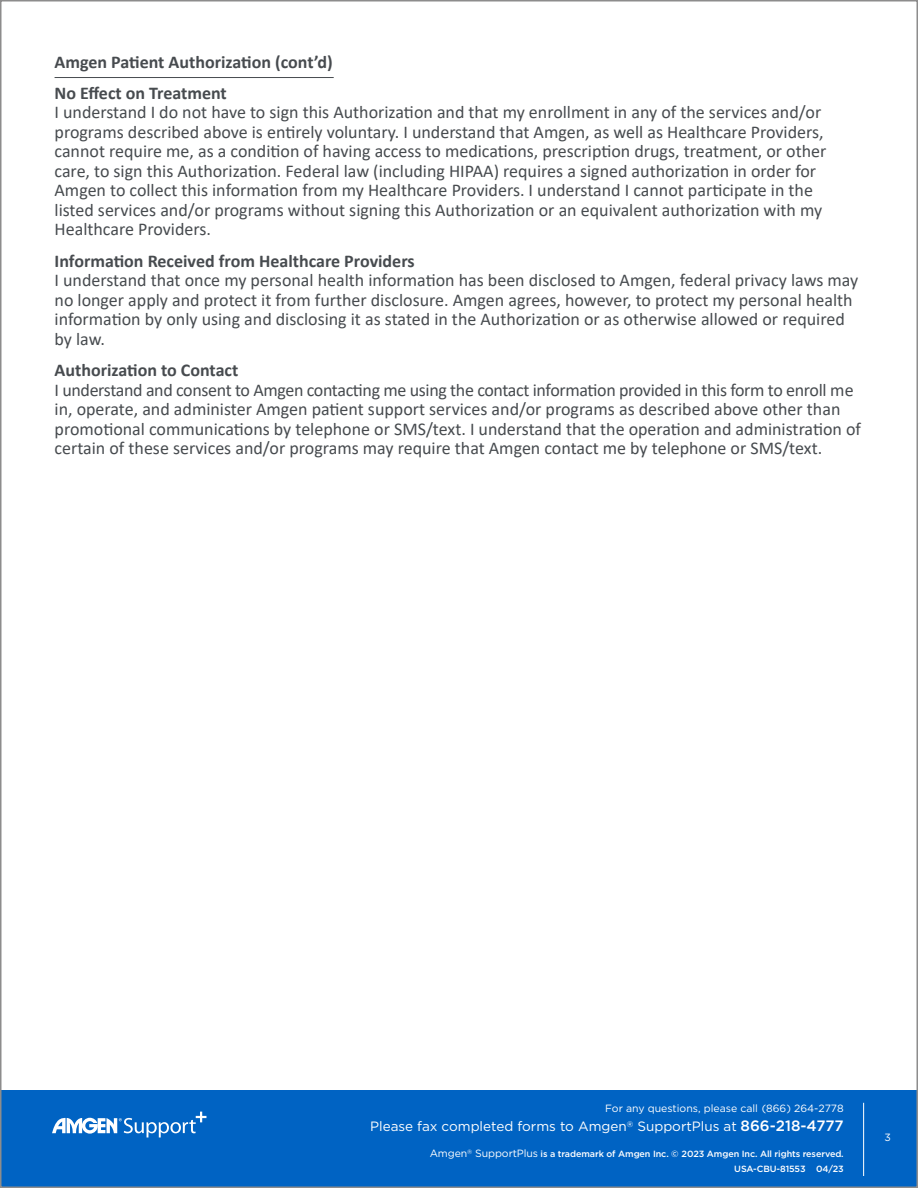
<style>
.page{position:relative;width:918px;height:1188px;background:#fff}
.page>*{position:absolute;margin:0;border:0;box-sizing:border-box;transform-origin:0 0}
.t1{font:18px/19.5px "Calibri";color:#474b4f}
.t2{font:700 18px/31.5px "Calibri";color:#474b4f}
.t3{font:13.5px "Gotham";color:#fff}
.t4{font:10.5px "Gotham";color:#fff}
.t5{font:500 9px/15px "Gotham";letter-spacing:-.01em;color:#fff;text-align:right}
.s1{font-weight:500;font-size:15px}
.s2{font-weight:400;font-size:10.5px}
</style>
<div class="page">
<hr style="left:55px;top:77px;width:279px;height:1px;background:#474b4f">
<div style="left:0;top:1091px;width:918px;height:97px;background:#0063c3"></div>
<hr style="left:863px;top:1103px;width:1px;height:73px;background:#fff">
<svg style="left:52px;top:1112px;width:154px;height:25px"></svg>
<p class="t2" style="left:55px;top:46px;width:280px">Amgen Patient Authorization (cont’d)<br>No Effect on Treatment</p>
<p class="t1" style="left:55px;top:102px;width:773px">I understand I do not have to sign this Authorization and that my enrollment in any of the services and/or programs described above is entirely voluntary. I understand that Amgen, as well as Healthcare Providers, cannot require me, as a condition of having access to medications, prescription drugs, treatment, or other care, to sign this Authorization. Federal law (including HIPAA) requires a signed authorization in order for Amgen to collect this information from my Healthcare Providers. I understand I cannot participate in the listed services and/or programs without signing this Authorization or an equivalent authorization with my Healthcare Providers.</p>
<p class="t2" style="left:55px;top:245px;width:362px">Information Received from Healthcare Providers</p>
<p class="t1" style="left:55px;top:270px;width:805px">I understand that once my personal health information has been disclosed to Amgen, federal privacy laws may no longer apply and protect it from further disclosure. Amgen agrees, however, to protect my personal health information by only using and disclosing it as stated in the Authorization or as otherwise allowed or required by law.</p>
<p class="t2" style="left:55px;top:354px;width:185px">Authorization to Contact</p>
<p class="t1" style="left:55px;top:380px;width:808px">I understand and consent to Amgen contacting me using the contact information provided in this form to enroll me in, operate, and administer Amgen patient support services and/or programs as described above other than promotional communications by telephone or SMS/text. I understand that the operation and administration of certain of these services and/or programs may require that Amgen contact me by telephone or SMS/text.</p>
<p class="t4" style="left:605px;top:1101px;width:240px">For any questions, please call (866) 264-2778</p>
<p class="t3" style="left:370px;top:1118px;width:475px">Please fax completed forms to Amgen<sup>®</sup> SupportPlus at <span class="s1">866-218-4777</span></p>
<p class="t5" style="left:430px;top:1147px;width:416px"><span class="s2">Amgen</span><sup>®</sup> <span class="s2">SupportPlus</span> is a trademark of Amgen Inc. © 2023 Amgen Inc. All rights reserved.<br>USA-CBU-81553 04/23</p>
<p class="t4" style="left:885px;top:1130px;width:8px">3</p>
</div>
